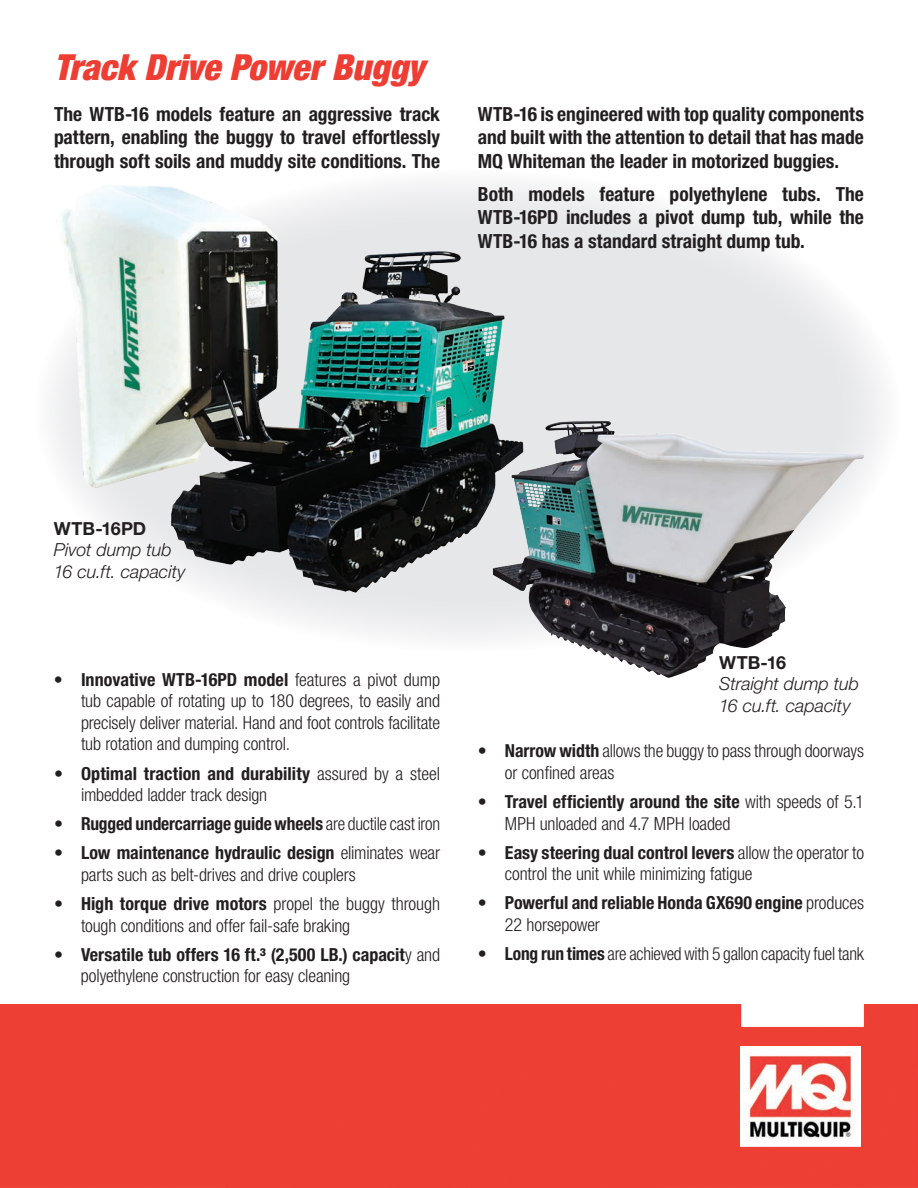
<style>
.page{position:relative;width:918px;height:1188px;background:#fff}
.page>*{position:absolute;margin:0;border:0;box-sizing:border-box;transform-origin:0 0}
.t1{font:italic 900 condensed 36px "Helvetica Neue LT Std";letter-spacing:-.005em;color:#ee3e34}
.t2{font:700 condensed 19.5px/23.4px "Helvetica Neue LT Std";color:#231f20;text-align:justify}
.t3{font:300 condensed 18px/21.6px "Helvetica Neue LT Std";letter-spacing:-.01em;color:#231f20}
.t4{font:700 condensed 18px/21.6px "Helvetica Neue LT Std";letter-spacing:-.005em;color:#231f20}
.t5{font:italic 300 18px/21.6px "Helvetica Neue LT Std";color:#231f20}
.t6{font:700 18px "Helvetica Neue LT Std";letter-spacing:-.005em;color:#231f20}
.s1{font-weight:700}
.s2{font-weight:300}
</style>
<div class="page">
<svg style="left:35px;top:169px;width:866px;height:483px;fill:#e6e7e9"></svg>
<div style="left:0;top:1004px;width:918px;height:184px;background:#ee3f35"></div>
<img style="left:741px;top:1046px;width:120px;height:101px">
<img style="left:493px;top:421px;width:280px;height:257px">
<img style="left:35px;top:170px;width:582px;height:429px">
<h1 class="t1" style="left:54px;top:45px;width:372px">Track Drive Power Buggy</h1>
<p class="t2" style="left:54px;top:102px;width:388px">The WTB-16 models feature an aggressive track pattern, enabling the buggy to travel effortlessly through soft soils and muddy site conditions. The</p>
<p class="t2" style="left:478px;top:102px;width:388px">WTB-16 is engineered with top quality components and built with the attention to detail that has made MQ Whiteman the leader in motorized buggies.</p>
<p class="t2" style="left:478px;top:182px;width:388px">Both models feature polyethylene tubs. The WTB-16PD includes a pivot dump tub, while the WTB-16 has a standard straight dump tub.</p>
<p class="t6" style="left:54px;top:517px;width:94px">WTB-16PD</p>
<p class="t5" style="left:54px;top:539px;width:133px">Pivot dump tub<br>16 cu.ft. capacity</p>
<p class="t3" style="left:81px;top:668px;width:361px;text-align:justify;text-indent:-27px"><span class="s1">• Innovative WTB-16PD model</span> features a pivot dump tub capable of rotating up to 180 degrees, to easily and precisely deliver material. Hand and foot controls facilitate tub rotation and dumping control.</p>
<p class="t3" style="left:81px;top:762px;width:361px;text-indent:-27px"><span class="s1">• Optimal traction and durability</span> assured by a steel imbedded ladder track design</p>
<p class="t4" style="left:54px;top:813px;width:388px">• Rugged undercarriage guide wheels <span class="s2">are ductile cast iron</span></p>
<p class="t3" style="left:81px;top:842px;width:361px;text-indent:-27px"><span class="s1">• Low maintenance hydraulic design</span> eliminates wear parts such as belt-drives and drive couplers</p>
<p class="t3" style="left:81px;top:893px;width:361px;text-indent:-27px"><span class="s1">• High torque drive motors</span> propel the buggy through tough conditions and offer fail-safe braking</p>
<p class="t3" style="left:81px;top:943px;width:361px;text-indent:-27px"><span class="s1">• Versatile tub offers 16 ft.³ (2,500 LB.) capacit</span>y and polyethylene construction for easy cleaning</p>
<p class="t6" style="left:719px;top:651px;width:68px">WTB-16</p>
<p class="t5" style="left:719px;top:673px;width:141px">Straight dump tub<br>16 cu.ft. capacity</p>
<p class="t3" style="left:505px;top:740px;width:361px;text-indent:-27px"><span class="s1">• Narrow width</span> allows the buggy to pass through doorways or confined areas</p>
<p class="t3" style="left:505px;top:791px;width:361px;text-indent:-27px"><span class="s1">• Travel efficiently around the site</span> with speeds of 5.1<br>MPH unloaded and 4.7 MPH loaded</p>
<p class="t3" style="left:505px;top:841px;width:361px;text-indent:-27px"><span class="s1">• Easy steering dual control levers</span> allow the operator to control the unit while minimizing fatigue</p>
<p class="t4" style="left:505px;top:892px;width:361px;text-indent:-27px">• Powerful and reliable Honda GX690 engine <span class="s2">produces<br>22 horsepower</span></p>
<p class="t3" style="left:478px;top:943px;width:388px"><span class="s1">• Long run times</span> are achieved with 5 gallon capacity fuel tank</p>
</div>
